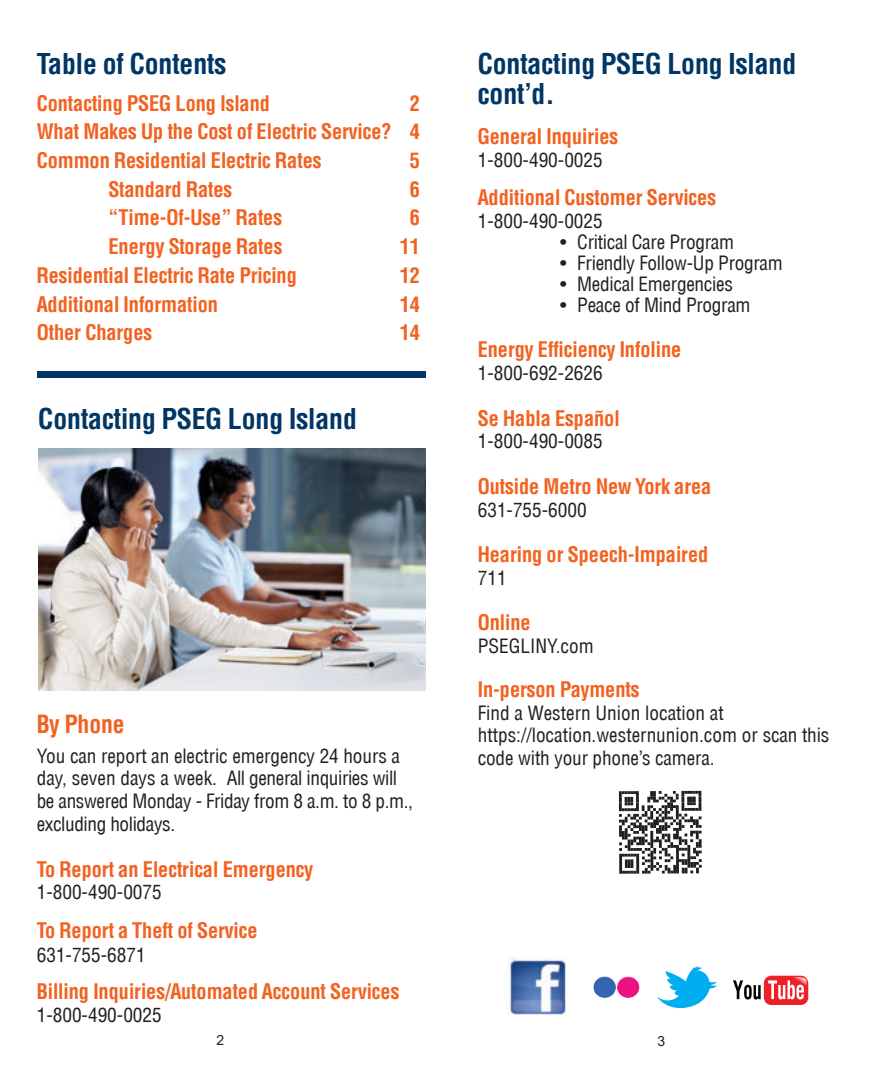
<style>
.page{position:relative;width:882px;height:1071px;background:#fff}
.page>*{position:absolute;margin:0;border:0;box-sizing:border-box;transform-origin:0 0}
.t1{font:700 condensed 28px/29.8px "Helvetica";color:#003665}
.t2{font:700 condensed 24.5px "Helvetica";color:#f26221}
.t3{font:700 condensed 21px/28.7px "Helvetica";color:#f26221;text-align:justify}
.t4{font:19.25px/22.8px "Helv Condensed";letter-spacing:-.005em;color:#231f20}
.t5{font:14px "Arial";color:#231f20}
</style>
<div class="page">
<img style="left:38px;top:449px;width:387px;height:242px">
<img style="left:508px;top:958px;width:58px;height:57px">
<svg style="left:657px;top:966px;width:60px;height:42px"></svg>
<img style="left:593px;top:976px;width:46px;height:22px">
<div style="left:764px;top:976px;width:44px;height:29px;background:#ec2128;border-radius:7px"></div>
<img style="left:793px;top:977px;width:14px;height:9px">
<svg style="left:768px;top:980px;width:36px;height:19px"></svg>
<svg style="left:733px;top:980px;width:28px;height:20px"></svg>
<div style="left:37px;top:371px;width:388px;height:7px;background:#003665"></div>
<svg style="left:619px;top:791px;width:83px;height:83px"></svg>
<h1 class="t1" style="left:37px;top:51px;width:191px">Table of Contents</h1>
<h1 class="t1" style="left:478px;top:51px;width:320px">Contacting PSEG Long Island cont’d.</h1>
<p class="t3" style="left:478px;top:124px;width:142px">General Inquiries</p>
<p class="t4" style="left:478px;top:148px;width:127px">1-800-490-0025</p>
<p class="t3" style="left:478px;top:185px;width:240px">Additional Customer Services</p>
<p class="t4" style="left:478px;top:209px;width:127px">1-800-490-0025</p>
<p class="t4" style="left:560px;top:230px;width:175px">• Critical Care Program</p>
<p class="t4" style="left:560px;top:251px;width:224px">• Friendly Follow-Up Program</p>
<p class="t4" style="left:560px;top:272px;width:174px">• Medical Emergencies</p>
<p class="t4" style="left:560px;top:293px;width:192px">• Peace of Mind Program</p>
<p class="t3" style="left:478px;top:337px;width:205px">Energy Efficiency Infoline</p>
<p class="t4" style="left:478px;top:361px;width:127px">1-800-692-2626</p>
<p class="t3" style="left:478px;top:405px;width:143px">Se Habla Español</p>
<p class="t4" style="left:478px;top:430px;width:127px">1-800-490-0085</p>
<p class="t3" style="left:478px;top:474px;width:235px">Outside Metro New York area</p>
<p class="t4" style="left:478px;top:498px;width:111px">631-755-6000</p>
<p class="t3" style="left:478px;top:542px;width:232px">Hearing or Speech-Impaired</p>
<p class="t4" style="left:478px;top:566px;width:30px">711</p>
<p class="t3" style="left:478px;top:610px;width:54px">Online</p>
<p class="t4" style="left:478px;top:634px;width:118px">PSEGLINY.com</p>
<p class="t3" style="left:478px;top:677px;width:163px">In-person Payments</p>
<p class="t4" style="left:478px;top:701px;width:353px">Find a Western Union location at https://location.westernunion.com or scan this code with your phone’s camera.</p>
<p class="t3" style="left:37px;top:90px;width:235px">Contacting PSEG Long Island</p>
<p class="t3" style="left:37px;top:90px;width:385px;text-indent:373px">2<br>What Makes Up the Cost of Electric Service? 4<br>Common Residential Electric Rates</p>
<p class="t3" style="left:410px;top:148px;width:12px">5</p>
<p class="t3" style="left:109px;top:177px;width:125px">Standard Rates</p>
<p class="t3" style="left:410px;top:177px;width:12px">6</p>
<p class="t3" style="left:109px;top:205px;width:175px">“Time-Of-Use” Rates</p>
<p class="t3" style="left:410px;top:205px;width:12px">6</p>
<p class="t3" style="left:108px;top:234px;width:175px">Energy Storage Rates</p>
<p class="t3" style="left:400px;top:234px;width:22px">11</p>
<p class="t3" style="left:37px;top:263px;width:262px">Residential Electric Rate Pricing</p>
<p class="t3" style="left:400px;top:263px;width:22px">12</p>
<p class="t3" style="left:37px;top:291px;width:183px">Additional Information</p>
<p class="t3" style="left:400px;top:291px;width:22px">14</p>
<p class="t3" style="left:37px;top:320px;width:117px">Other Charges</p>
<p class="t3" style="left:400px;top:320px;width:22px">14</p>
<h1 class="t1" style="left:38px;top:406px;width:320px">Contacting PSEG Long Island</h1>
<p class="t2" style="left:37px;top:714px;width:90px">By Phone</p>
<p class="t4" style="left:37px;top:744px;width:378px">You can report an electric emergency 24 hours a day, seven days a week. All general inquiries will be answered Monday - Friday from 8 a.m. to 8 p.m., excluding holidays.</p>
<p class="t3" style="left:37px;top:856px;width:278px">To Report an Electrical Emergency</p>
<p class="t4" style="left:37px;top:881px;width:127px">1-800-490-0075</p>
<p class="t3" style="left:37px;top:918px;width:222px">To Report a Theft of Service</p>
<p class="t4" style="left:37px;top:944px;width:111px">631-755-6871</p>
<p class="t3" style="left:37px;top:979px;width:364px">Billing Inquiries/Automated Account Services</p>
<p class="t4" style="left:37px;top:1003px;width:127px">1-800-490-0025</p>
<p class="t5" style="left:217px;top:1032px;width:9px">2</p>
<p class="t5" style="left:658px;top:1033px;width:9px">3</p>
</div>
